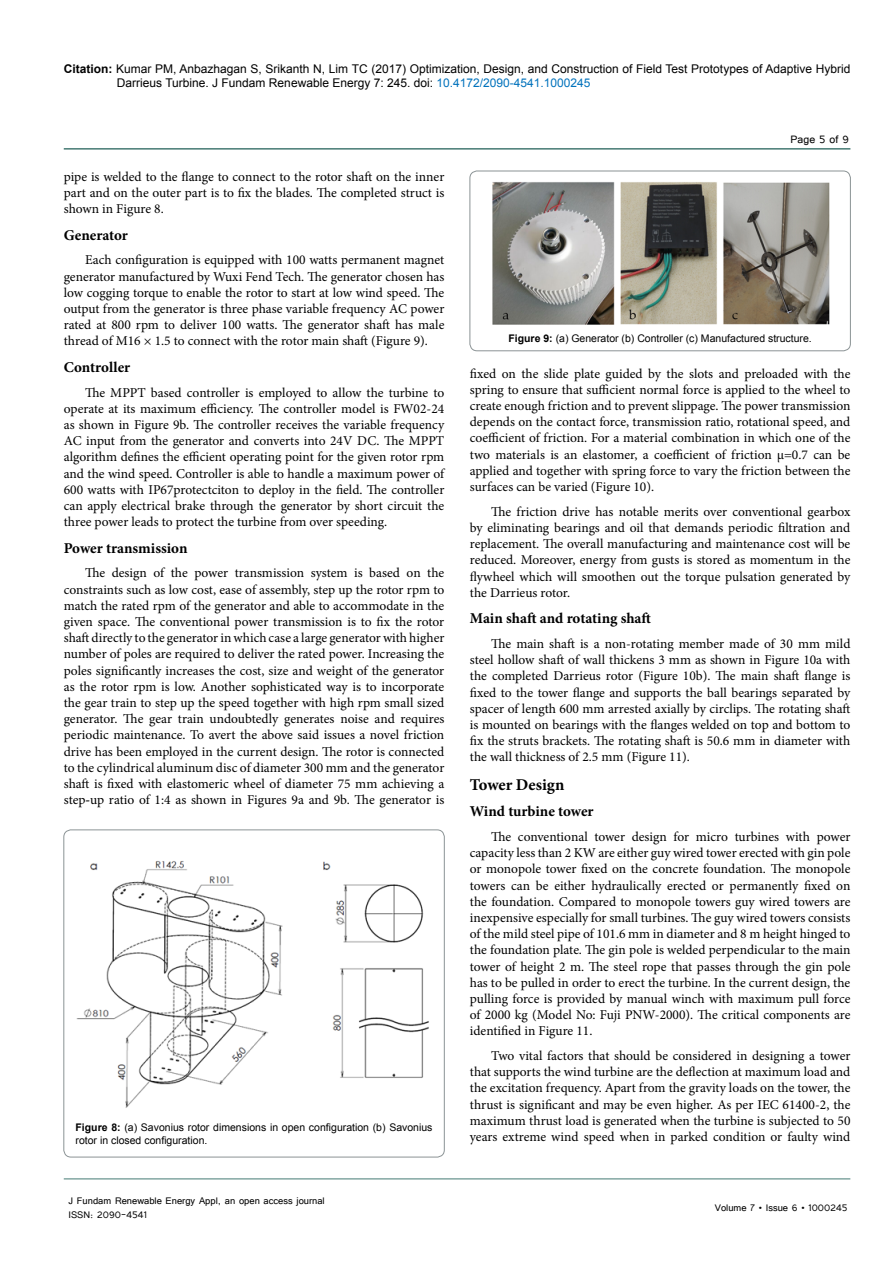
<style>
.page{position:relative;width:893px;height:1263px;background:#fff}
.page>*{position:absolute;margin:0;border:0;box-sizing:border-box;transform-origin:0 0}
.t1{font:700 16.5px "Minion Pro";letter-spacing:-.005em;color:#000}
.t2{font:700 15px "Minion Pro";letter-spacing:-.005em;color:#000}
.t3{font:13.5px/16.2px "Minion Pro";color:#000;text-align:justify}
.t4{font:13.5px "Tunga";color:#000}
.t5{font:12px/14.4px "Arial";color:#000}
.t6{font:12px/14.4px "Tunga";color:#000}
.t7{font:10.5px/12.6px "Arial";color:#000}
.s1{font-weight:700}
.s2{color:#0072bc}
</style>
<div class="page">
<hr style="left:64px;top:148px;width:786px;height:2px;background:#457a73">
<hr style="left:64px;top:1179px;width:786px;height:1px;background:#457a73">
<img style="left:76px;top:861px;width:353px;height:247px">
<div style="left:64px;top:830px;width:380px;height:327px;border:1px solid #8b9395;border-radius:7px"></div>
<img style="left:492px;top:182px;width:338px;height:143px">
<div style="left:470px;top:171px;width:380px;height:180px;border:1px solid #8b9395;border-radius:7px"></div>
<p class="t5" style="left:117px;top:61px;width:735px;text-indent:-53px"><span class="s1">Citation:</span> Kumar PM, Anbazhagan S, Srikanth N, Lim TC (2017) Optimization, Design, and Construction of Field Test Prototypes of Adaptive Hybrid<br>Darrieus Turbine. J Fundam Renewable Energy 7: 245. doi: <span class="s2">10.4172/2090-4541.1000245</span></p>
<p class="t3" style="left:64px;top:168px;width:382px">pipe is welded to the flange to connect to the rotor shaft on the inner part and on the outer part is to fix the blades. The completed struct is shown in Figure 8.</p>
<p class="t2" style="left:64px;top:224px;width:66px">Generator</p>
<p class="t3" style="left:64px;top:252px;width:382px;text-indent:21px">Each configuration is equipped with 100 watts permanent magnet generator manufactured by Wuxi Fend Tech. The generator chosen has low cogging torque to enable the rotor to start at low wind speed. The output from the generator is three phase variable frequency AC power rated at 800 rpm to deliver 100 watts. The generator shaft has male thread of M16 × 1.5 to connect with the rotor main shaft (Figure 9).</p>
<p class="t2" style="left:64px;top:357px;width:68px">Controller</p>
<p class="t3" style="left:64px;top:384px;width:382px;text-indent:21px">The MPPT based controller is employed to allow the turbine to operate at its maximum efficiency. The controller model is FW02-24 as shown in Figure 9b. The controller receives the variable frequency AC input from the generator and converts into 24V DC. The MPPT algorithm defines the efficient operating point for the given rotor rpm and the wind speed. Controller is able to handle a maximum power of 600 watts with IP67protectciton to deploy in the field. The controller can apply electrical brake through the generator by short circuit the three power leads to protect the turbine from over speeding.</p>
<p class="t2" style="left:64px;top:537px;width:125px">Power transmission</p>
<p class="t3" style="left:64px;top:565px;width:382px;text-indent:21px">The design of the power transmission system is based on the constraints such as low cost, ease of assembly, step up the rotor rpm to match the rated rpm of the generator and able to accommodate in the given space. The conventional power transmission is to fix the rotor shaft directly to the generator in which case a large generator with higher number of poles are required to deliver the rated power. Increasing the poles significantly increases the cost, size and weight of the generator as the rotor rpm is low. Another sophisticated way is to incorporate the gear train to step up the speed together with high rpm small sized generator. The gear train undoubtedly generates noise and requires periodic maintenance. To avert the above said issues a novel friction drive has been employed in the current design. The rotor is connected to the cylindrical aluminum disc of diameter 300 mm and the generator shaft is fixed with elastomeric wheel of diameter 75 mm achieving a step<span class="s1">-</span>up ratio of 1:4 as shown in Figures 9a and 9b. The generator is</p>
<p class="t7" style="left:76px;top:1121px;width:358px"><span class="s1">Figure 8:</span> (a) Savonius rotor dimensions in open configuration (b) Savonius rotor in closed configuration.</p>
<p class="t6" style="left:68px;top:1192px;width:258px">J Fundam Renewable Energy Appl, an open access journal<br>ISSN: 2090-4541</p>
<p class="t4" style="left:791px;top:131px;width:60px">Page 5 of 9</p>
<p class="t7" style="left:508px;top:332px;width:305px"><span class="s1">Figure 9:</span> (a) Generator (b) Controller (c) Manufactured structure.</p>
<p class="t3" style="left:470px;top:365px;width:382px">fixed on the slide plate guided by the slots and preloaded with the spring to ensure that sufficient normal force is applied to the wheel to create enough friction and to prevent slippage. The power transmission depends on the contact force, transmission ratio, rotational speed, and coefficient of friction. For a material combination in which one of the two materials is an elastomer, a coefficient of friction μ=0.7 can be applied and together with spring force to vary the friction between the surfaces can be varied (Figure 10).</p>
<p class="t3" style="left:470px;top:503px;width:382px;text-indent:21px">The friction drive has notable merits over conventional gearbox by eliminating bearings and oil that demands periodic filtration and replacement. The overall manufacturing and maintenance cost will be reduced. Moreover, energy from gusts is stored as momentum in the flywheel which will smoothen out the torque pulsation generated by the Darrieus rotor.</p>
<p class="t2" style="left:470px;top:608px;width:183px">Main shaft and rotating shaft</p>
<p class="t3" style="left:470px;top:636px;width:382px;text-indent:21px">The main shaft is a non-rotating member made of 30 mm mild steel hollow shaft of wall thickens 3 mm as shown in Figure 10a with the completed Darrieus rotor (Figure 10b). The main shaft flange is fixed to the tower flange and supports the ball bearings separated by spacer of length 600 mm arrested axially by circlips. The rotating shaft is mounted on bearings with the flanges welded on top and bottom to fix the struts brackets. The rotating shaft is 50.6 mm in diameter with the wall thickness of 2.5 mm (Figure 11).</p>
<p class="t1" style="left:470px;top:773px;width:96px">Tower Design</p>
<p class="t2" style="left:470px;top:801px;width:125px">Wind turbine tower</p>
<p class="t3" style="left:470px;top:829px;width:382px;text-indent:21px">The conventional tower design for micro turbines with power capacity less than 2 KW are either guy wired tower erected with gin pole or monopole tower fixed on the concrete foundation. The monopole towers can be either hydraulically erected or permanently fixed on the foundation. Compared to monopole towers guy wired towers are inexpensive especially for small turbines. The guy wired towers consists of the mild steel pipe of 101.6 mm in diameter and 8 m height hinged to the foundation plate. The gin pole is welded perpendicular to the main tower of height 2 m. The steel rope that passes through the gin pole has to be pulled in order to erect the turbine. In the current design, the pulling force is provided by manual winch with maximum pull force of 2000 kg (Model No: Fuji PNW-2000). The critical components are identified in Figure 11.</p>
<p class="t3" style="left:470px;top:1048px;width:382px;text-indent:21px">Two vital factors that should be considered in designing a tower that supports the wind turbine are the deflection at maximum load and the excitation frequency. Apart from the gravity loads on the tower, the thrust is significant and may be even higher. As per IEC 61400-2, the maximum thrust load is generated when the turbine is subjected to 50 years extreme wind speed when in parked condition or faulty wind</p>
<p class="t6" style="left:715px;top:1199px;width:134px">Volume 7 • Issue 6 • 1000245</p>
</div>
